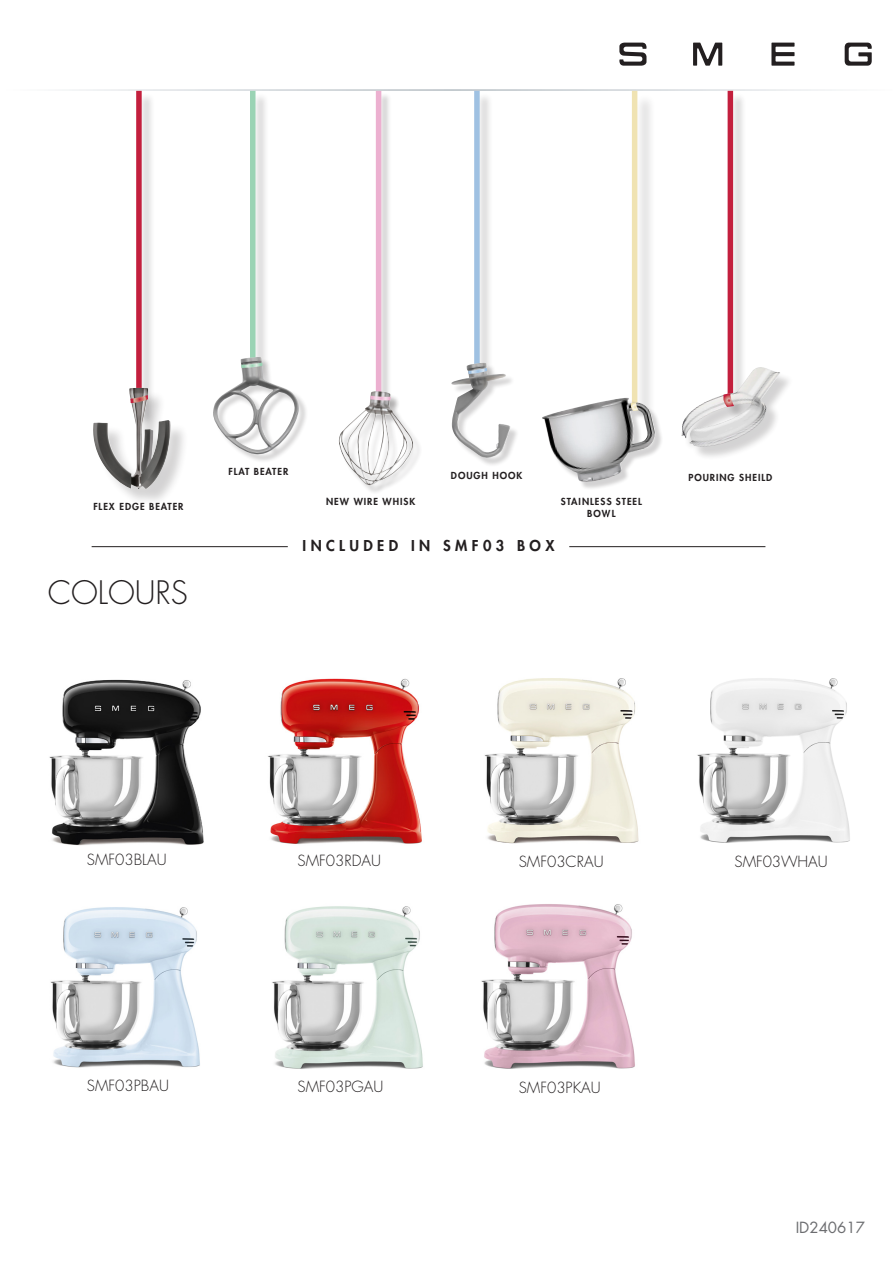
<style>
.page{position:relative;width:893px;height:1263px;background:#fff}
.page>*{position:absolute;margin:0;border:0;box-sizing:border-box;transform-origin:0 0}
.t1{font:300 31.5px "Futura Std";letter-spacing:-.005em;color:#231f20}
.t2{font:300 15px "Futura Std";color:#231f20}
.t3{font:15px "Futura Std";color:#6c6d70}
.t4{font:800 14.55px "Futura Std";letter-spacing:.3em;color:#231f20}
.t5{font:800 9.45px/11.4px "Futura Std";letter-spacing:.1em;color:#231f20;text-align:center}
</style>
<div class="page">
<div style="left:138px;top:92px;width:17px;height:334px;background:#231f20;opacity:.2"></div>
<div style="left:476px;top:92px;width:17px;height:293px;background:#f4f4f4"></div>
<div style="left:251px;top:92px;width:18px;height:289px;background:#231f20;opacity:.2"></div>
<div style="left:214px;top:358px;width:94px;height:105px;background:#231f20;opacity:.2"></div>
<img style="left:213px;top:357px;width:86px;height:97px">
<div style="left:340px;top:393px;width:83px;height:102px;background:#231f20;opacity:.25"></div>
<img style="left:339px;top:393px;width:74px;height:93px">
<div style="left:634px;top:94px;width:22px;height:328px;background:#231f20;opacity:.2"></div>
<div style="left:729px;top:92px;width:18px;height:317px;background:#231f20;opacity:.2"></div>
<div style="left:70px;top:349px;width:129px;height:177px;background:#231f20;opacity:.75"></div>
<div style="left:543px;top:399px;width:121px;height:91px;background:#231f20;opacity:.2"></div>
<img style="left:542px;top:398px;width:113px;height:84px">
<div style="left:453px;top:364px;width:67px;height:103px;background:#231f20;opacity:.2"></div>
<img style="left:451px;top:364px;width:59px;height:96px">
<div style="left:683px;top:369px;width:111px;height:91px;background:#231f20;opacity:.2"></div>
<img style="left:681px;top:367px;width:100px;height:80px">
<svg style="left:130px;top:91px;width:18px;height:322px"></svg>
<div style="left:470px;top:370px;width:30px;height:18px;background:#231f20;opacity:.2"></div>
<svg style="left:468px;top:91px;width:19px;height:283px"></svg>
<svg style="left:241px;top:91px;width:21px;height:277px"></svg>
<div style="left:372px;top:397px;width:29px;height:14px;background:#231f20;opacity:.2"></div>
<svg style="left:370px;top:91px;width:21px;height:317px"></svg>
<div style="left:725px;top:395px;width:22px;height:25px;background:#231f20;opacity:.2"></div>
<svg style="left:722px;top:91px;width:12px;height:316px"></svg>
<svg style="left:629px;top:91px;width:10px;height:320px"></svg>
<hr style="left:92px;top:546px;width:196px;height:1px;background:#231f20">
<hr style="left:569px;top:546px;width:196px;height:1px;background:#231f20">
<svg style="left:619px;top:43px;width:27px;height:23px"></svg>
<svg style="left:845px;top:43px;width:27px;height:23px"></svg>
<svg style="left:771px;top:43px;width:23px;height:23px"></svg>
<svg style="left:693px;top:43px;width:29px;height:23px"></svg>
<img style="left:49px;top:679px;width:155px;height:166px">
<img style="left:268px;top:678px;width:154px;height:166px">
<img style="left:484px;top:678px;width:155px;height:166px">
<img style="left:697px;top:678px;width:153px;height:165px">
<img style="left:50px;top:907px;width:150px;height:161px">
<img style="left:272px;top:906px;width:151px;height:163px">
<img style="left:481px;top:904px;width:154px;height:165px">
<p class="t5" style="left:93px;top:501px;width:92px">FLEX EDGE BEATER</p>
<p class="t1" style="left:48px;top:574px;width:142px">COLOURS</p>
<p class="t5" style="left:228px;top:465px;width:61px">FLAT BEATER</p>
<p class="t5" style="left:451px;top:469px;width:73px">DOUGH HOOK</p>
<p class="t5" style="left:326px;top:496px;width:91px">NEW WIRE WHISK</p>
<p class="t5" style="left:561px;top:496px;width:83px">STAINLESS STEEL<br>BOWL</p>
<p class="t4" style="left:303px;top:536px;width:253px">INCLUDED IN SMF03 BOX</p>
<p class="t5" style="left:688px;top:472px;width:85px">POURING SHEILD</p>
<p class="t2" style="left:87px;top:850px;width:81px">SMF03BLAU</p>
<p class="t2" style="left:298px;top:851px;width:85px">SMF03RDAU</p>
<p class="t2" style="left:519px;top:852px;width:86px">SMF03CRAU</p>
<p class="t2" style="left:735px;top:853px;width:95px">SMF03WHAU</p>
<p class="t2" style="left:87px;top:1076px;width:83px">SMF03PBAU</p>
<p class="t2" style="left:298px;top:1077px;width:87px">SMF03PGAU</p>
<p class="t2" style="left:519px;top:1078px;width:84px">SMF03PKAU</p>
<p class="t3" style="left:796px;top:1218px;width:71px">ID240617</p>
</div>
